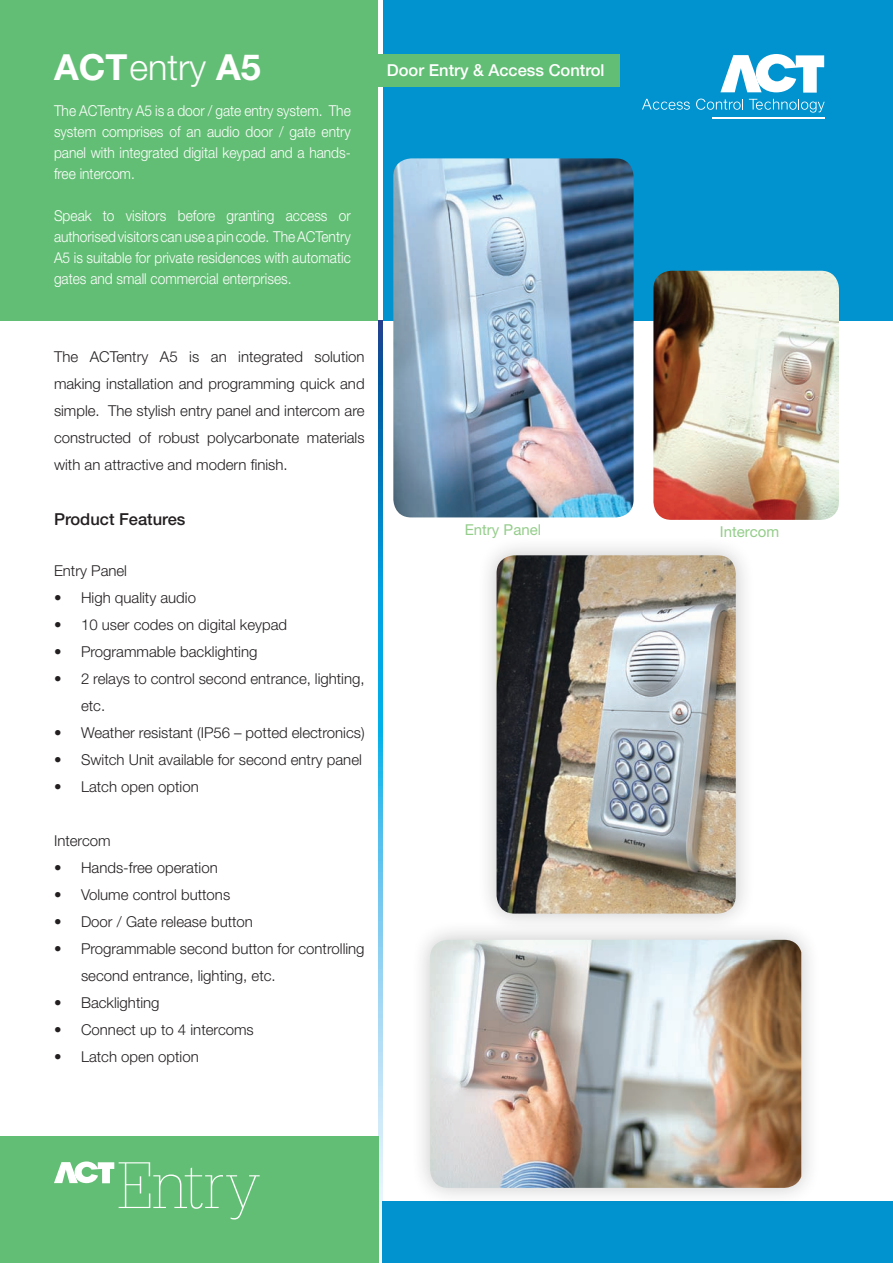
<style>
.page{position:relative;width:893px;height:1263px;background:#fff}
.page>*{position:absolute;margin:0;border:0;box-sizing:border-box;transform-origin:0 0}
.t1{font:700 36px "Helvetica Neue LT Std";color:#fff}
.t2{font:500 16.5px "Helvetica Neue LT Std";color:#fff}
.t3{font:500 16.5px "Helvetica Neue LT Std";color:#231f20}
.t4{font:300 15px/27px "Helvetica Neue LT Std";color:#231f20}
.t5{font:300 15px/21px "Helvetica Neue LT Std";color:#fff;text-align:justify;scale:.92 1}
.t6{font:15px "Helvetica Neue LT Std";color:#94cd8a}
.s1{font-weight:300}
</style>
<div class="page">
<div style="left:0;top:0;width:379px;height:321px;background:#63be75"></div>
<div style="left:382px;top:0;width:511px;height:321px;background:#0093d0"></div>
<div style="left:378px;top:0;width:5px;height:321px;background:#fff"></div>
<svg style="left:378px;top:321px;width:5px;height:942px;background:#4fb0db"></svg>
<div style="left:0;top:1137px;width:378px;height:126px;background:#63be75"></div>
<div style="left:383px;top:1201px;width:510px;height:62px;background:#0093d0"></div>
<svg style="left:720px;top:54px;width:104px;height:39px"></svg>
<hr style="left:712px;top:117px;width:113px;height:2px;background:#fff">
<svg style="left:749px;top:99px;width:76px;height:14px"></svg>
<svg style="left:642px;top:99px;width:48px;height:11px"></svg>
<svg style="left:696px;top:99px;width:47px;height:11px"></svg>
<div style="left:378px;top:54px;width:241px;height:32px;background:#63be75"></div>
<svg style="left:54px;top:1161px;width:206px;height:58px"></svg>
<img style="left:653px;top:271px;width:186px;height:249px">
<img style="left:393px;top:158px;width:241px;height:359px">
<div style="left:476px;top:535px;width:287px;height:406px;background:#231f20;opacity:.25"></div>
<img style="left:497px;top:555px;width:239px;height:358px">
<div style="left:410px;top:919px;width:421px;height:296px;background:#231f20;opacity:.25"></div>
<img style="left:430px;top:940px;width:371px;height:248px">
<p class="t1" style="left:54px;top:45px;width:208px">ACT<span class="s1">entry</span> A5</p>
<p class="t2" style="left:387px;top:60px;width:219px">Door Entry &amp; Access Control</p>
<p class="t5" style="left:54px;top:99px;width:324px">The ACTentry A5 is a door / gate entry system. The system comprises of an audio door / gate entry panel with integrated digital keypad and a hands&shy;free intercom.</p>
<p class="t5" style="left:54px;top:204px;width:324px">Speak to visitors before granting access or authorised visitors can use a pin code. The ACTentry A5 is suitable for private residences with automatic gates and small commercial enterprises.</p>
<p class="t4" style="left:54px;top:342px;width:312px;text-align:justify">The ACTentry A5 is an integrated solution making installation and programming quick and simple. The stylish entry panel and intercom are constructed of robust polycarbonate materials with an attractive and modern finish.</p>
<p class="t3" style="left:54px;top:509px;width:133px">Product Features</p>
<p class="t4" style="left:54px;top:557px;width:75px">Entry Panel</p>
<p class="t4" style="left:54px;top:584px;width:144px">• High quality audio</p>
<p class="t4" style="left:54px;top:611px;width:235px">• 10 user codes on digital keypad</p>
<p class="t4" style="left:54px;top:638px;width:205px">• Programmable backlighting</p>
<p class="t4" style="left:81px;top:665px;width:285px;text-indent:-27px">• 2 relays to control second entrance, lighting, etc.</p>
<p class="t4" style="left:54px;top:719px;width:312px">• Weather resistant (IP56 – potted electronics)</p>
<p class="t4" style="left:54px;top:746px;width:309px">• Switch Unit available for second entry panel</p>
<p class="t4" style="left:54px;top:773px;width:146px">• Latch open option</p>
<p class="t4" style="left:54px;top:827px;width:58px">Intercom</p>
<p class="t4" style="left:54px;top:854px;width:165px">• Hands-free operation</p>
<p class="t4" style="left:54px;top:881px;width:178px">• Volume control buttons</p>
<p class="t4" style="left:54px;top:908px;width:201px">• Door / Gate release button</p>
<p class="t4" style="left:81px;top:935px;width:285px;text-indent:-27px">• Programmable second button for controlling second entrance, lighting, etc.</p>
<p class="t4" style="left:54px;top:989px;width:107px">• Backlighting</p>
<p class="t4" style="left:54px;top:1016px;width:201px">• Connect up to 4 intercoms</p>
<p class="t4" style="left:54px;top:1043px;width:146px">• Latch open option</p>
<p class="t6" style="left:465px;top:521px;width:78px">Entry Panel</p>
<p class="t6" style="left:720px;top:523px;width:61px">Intercom</p>
</div>
